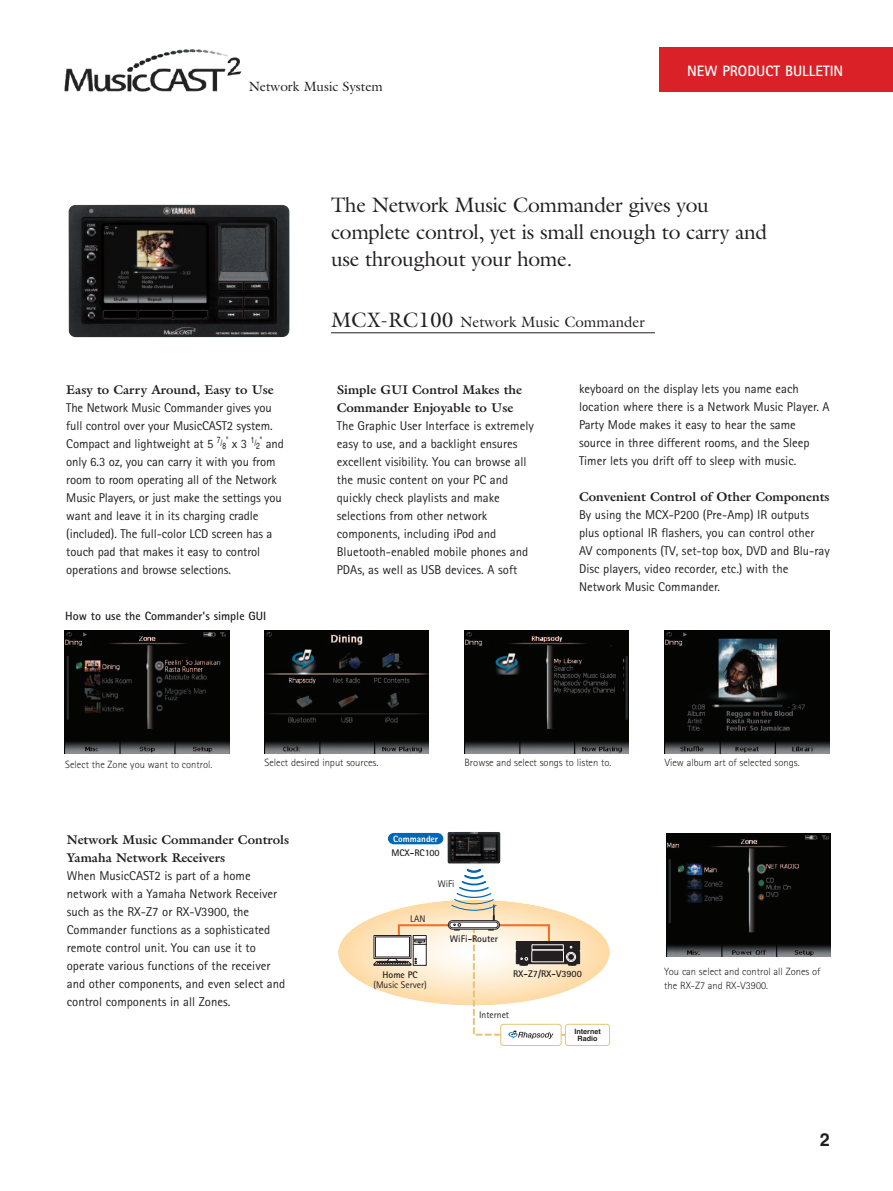
<style>
.page{position:relative;width:893px;height:1191px;background:#fff}
.page>*{position:absolute;margin:0;border:0;box-sizing:border-box;transform-origin:0 0}
.t1{font:21px/27px "Galliard";letter-spacing:-.015em;color:#231f20}
.t2{font:700 18px "Helvetica";color:#231f20}
.t3{font:15px "Galliard";color:#231f20}
.t4{font:700 15px "Rotis Sans Serif";color:#fff}
.t5{font:13.5px "Galliard";color:#231f20}
.t6{font:12.75px/18px "Rotis Sans Serif";color:#231f20}
.t7{font:700 12.75px/18px "Galliard";color:#231f20}
.t8{font:700 12px "Rotis Sans Serif";color:#231f20}
.t9{font:300 10.5px/13.5px "Rotis Sans Serif";color:#231f20}
.t10{font:700 9.6px "Rotis Sans Serif";color:#231f20}
.t11{font:9.6px "Rotis Sans Serif";color:#231f20}
.t12{font:800 9.15px "Rotis Sans Serif";color:#fff}
.t13{font:9px "Helvetica";color:#231f20;scale:.75 1}
.t14{font:700 7.2px/7.6px "Helvetica";color:#231f20;text-align:center}
.s1{font-family:"Helvetica";font-size:9px}
.s2{font-family:"Rotis Sans Serif";font-size:12.75px}
.s3{font-size:21px}
</style>
<div class="page">
<div style="left:659px;top:47px;width:234px;height:44px;background:#da2128"></div>
<img style="left:64px;top:49px;width:178px;height:42px">
<hr style="left:331px;top:332px;width:324px;height:1px;background:#231f20">
<img style="left:68px;top:205px;width:222px;height:132px">
<svg style="left:338px;top:899px;width:271px;height:106px;background:#fce2bb"></svg>
<div style="left:398px;top:924px;width:152px;height:32px;border:2px solid #f36e21"></div>
<div style="left:413px;top:935px;width:13px;height:30px;background:#fff"></div>
<div style="left:413px;top:935px;width:14px;height:30px;border:1px solid #231f20"></div>
<svg style="left:413px;top:938px;width:13px;height:7px"></svg>
<div style="left:374px;top:935px;width:37px;height:23px;background:#fff"></div>
<div style="left:374px;top:935px;width:37px;height:23px;border:1px solid #231f20"></div>
<svg style="left:373px;top:957px;width:44px;height:9px"></svg>
<div style="left:375px;top:936px;width:35px;height:21px;border:1px solid #231f20"></div>
<div style="left:448px;top:920px;width:52px;height:9px;border:1px solid #231f20;border-radius:4px"></div>
<div style="left:449px;top:921px;width:49px;height:7px;border:1px solid #231f20;border-radius:3px"></div>
<svg style="left:388px;top:833px;width:55px;height:11px"></svg>
<div style="left:565px;top:1023px;width:45px;height:23px;border:1px solid #e6c57b;border-radius:3px"></div>
<div style="left:500px;top:1023px;width:62px;height:23px;border:1px solid #e6c57b;border-radius:3px"></div>
<img style="left:448px;top:832px;width:52px;height:31px">
<svg style="left:451px;top:868px;width:129px;height:171px"></svg>
<img style="left:64px;top:630px;width:166px;height:123px">
<img style="left:265px;top:630px;width:164px;height:123px">
<img style="left:665px;top:630px;width:164px;height:123px">
<img style="left:666px;top:833px;width:165px;height:123px">
<img style="left:464px;top:630px;width:165px;height:123px">
<p class="t5" style="left:249px;top:79px;width:136px">Network Music System</p>
<p class="t4" style="left:687px;top:65px;width:158px">NEW PRODUCT BULLETIN</p>
<h1 class="t1" style="left:331px;top:192px;width:438px">The Network Music Commander gives you complete control, yet is small enough to carry and use throughout your home.</h1>
<p class="t7" style="left:66px;top:380px;width:209px">Easy to Carry Around, Easy to Use</p>
<p class="t6" style="left:66px;top:399px;width:208px;text-align:justify">The Network Music Commander gives you full control over your MusicCAST2 system.<br>Compact and lightweight at 5 <sup>7</sup><span class="s1">/</span><sub>8</sub></p>
<p class="t6" style="left:66px;top:435px;width:219px;text-indent:194px"><sup>"</sup> and only 6.3 oz, you can carry it with you from room to room operating all of the Network Music Players, or just make the settings you want and leave it in its charging cradle (included). The full-color LCD screen has a touch pad that makes it easy to control operations and browse selections.</p>
<p class="t13" style="left:226px;top:436px;width:47px">" <span class="s2">x3</span> 1/2</p>
<p class="t8" style="left:65px;top:612px;width:203px">How to use the Commander's simple GUI</p>
<p class="t3" style="left:331px;top:313px;width:315px"><span class="s3">MCX-RC100</span> Network Music Commander</p>
<p class="t7" style="left:337px;top:380px;width:187px">Simple GUI Control Makes the<br>Commander Enjoyable to Use</p>
<p class="t6" style="left:337px;top:417px;width:199px">The Graphic User Interface is extremely easy to use, and a backlight ensures excellent visibility. You can browse all the music content on your PC and quickly check playlists and make selections from other network components, including iPod and Bluetooth-enabled mobile phones and PDAs, as well as USB devices. A soft</p>
<p class="t6" style="left:579px;top:381px;width:252px">keyboard on the display lets you name each location where there is a Network Music Player. A Party Mode makes it easy to hear the same source in three different rooms, and the Sleep Timer lets you drift off to sleep with music.</p>
<p class="t7" style="left:579px;top:488px;width:252px">Convenient Control of Other Components</p>
<p class="t6" style="left:579px;top:507px;width:252px">By using the MCX-P200 (Pre-Amp) IR outputs plus optional IR flashers, you can control other AV components (TV, set-top box, DVD and Blu-ray Disc players, video recorder, etc.) with the Network Music Commander.</p>
<p class="t9" style="left:65px;top:758px;width:149px">Select the Zone you want to control.</p>
<p class="t9" style="left:265px;top:757px;width:115px">Select desired input sources.</p>
<p class="t9" style="left:464px;top:757px;width:148px">Browse and select songs to listen to.</p>
<p class="t9" style="left:665px;top:757px;width:136px">View album art of selected songs.</p>
<p class="t7" style="left:67px;top:831px;width:224px">Network Music Commander Controls<br>Yamaha Network Receivers</p>
<p class="t6" style="left:67px;top:868px;width:220px">When MusicCAST2 is part of a home network with a Yamaha Network Receiver such as the RX-Z7 or RX-V3900, the Commander functions as a sophisticated remote control unit. You can use it to operate various functions of the receiver and other components, and even select and control components in all Zones.</p>
<p class="t12" style="left:393px;top:835px;width:46px">Commander</p>
<p class="t10" style="left:391px;top:849px;width:50px">MCX-RC100</p>
<p class="t11" style="left:410px;top:915px;width:17px">LAN</p>
<p class="t10" style="left:382px;top:971px;width:37px">Home PC</p>
<p class="t11" style="left:373px;top:981px;width:55px">(Music Server)</p>
<p class="t11" style="left:438px;top:880px;width:18px">WiFi</p>
<p class="t10" style="left:450px;top:935px;width:49px">WiFi-Router</p>
<p class="t10" style="left:513px;top:970px;width:70px">RX-Z7/RX-V3900</p>
<p class="t11" style="left:479px;top:1011px;width:32px">Internet</p>
<p class="t14" style="left:574px;top:1027px;width:28px">Internet<br>Radio</p>
<p class="t9" style="left:664px;top:965px;width:158px">You can select and control all Zones of the RX-Z7 and RX-V3900.</p>
<h2 class="t2" style="left:820px;top:1128px;width:12px">2</h2>
</div>
